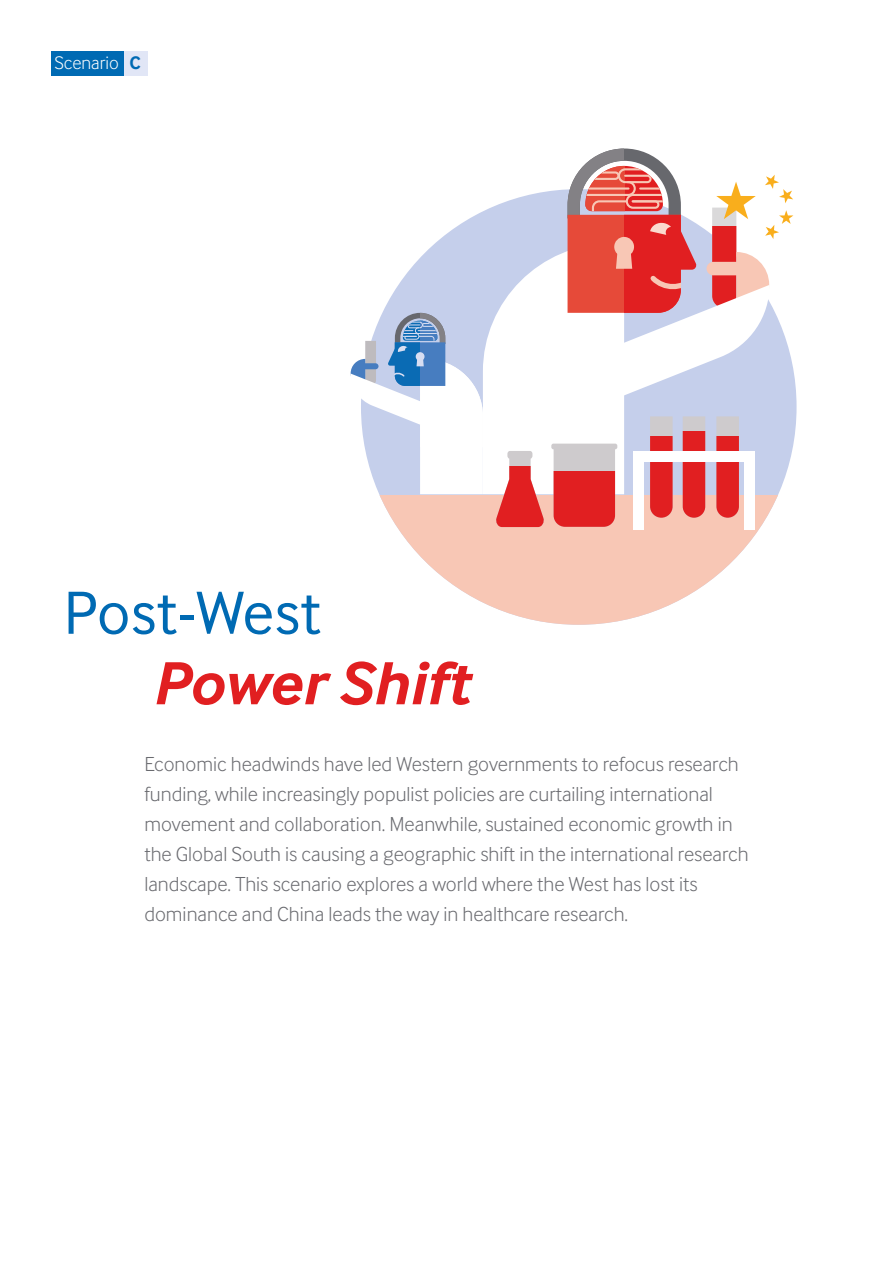
<style>
.page{position:relative;width:893px;height:1263px;background:#fff}
.page>*{position:absolute;margin:0;border:0;box-sizing:border-box;transform-origin:0 0}
.t1{font:italic 700 63px "Inter Face";color:#e11f21}
.t2{font:63px "Inter Face";color:#006ab3}
.t3{font:300 21px/30px "Inter Face";color:#696a6f}
.t4{font:300 18.75px "Inter Face";color:#fff}
.s1{font-weight:700;color:#006ab3}
</style>
<div class="page">
<svg style="left:397px;top:527px;width:364px;height:98px;fill:#f8c7b5"></svg>
<svg style="left:350px;top:149px;width:443px;height:378px"></svg>
<div style="left:644px;top:451px;width:100px;height:11px;background:#fff"></div>
<div style="left:744px;top:451px;width:11px;height:79px;background:#fff"></div>
<div style="left:633px;top:451px;width:11px;height:79px;background:#fff"></div>
<div style="left:123px;top:51px;width:25px;height:25px;background:#e1e6f6"></div>
<div style="left:51px;top:51px;width:72px;height:25px;background:#006ab3"></div>
<p class="t4" style="left:54px;top:53px;width:88px">Scenario <span class="s1">C</span></p>
<h1 class="t2" style="left:63px;top:577px;width:259px">Post-West</h1>
<h1 class="t1" style="left:152px;top:647px;width:319px">Power Shift</h1>
<p class="t3" style="left:144px;top:749px;width:606px">Economic headwinds have led Western governments to refocus research funding, while increasingly populist policies are curtailing international movement and collaboration. Meanwhile, sustained economic growth in the Global South is causing a geographic shift in the international research landscape. This scenario explores a world where the West has lost its dominance and China leads the way in healthcare research.</p>
</div>
